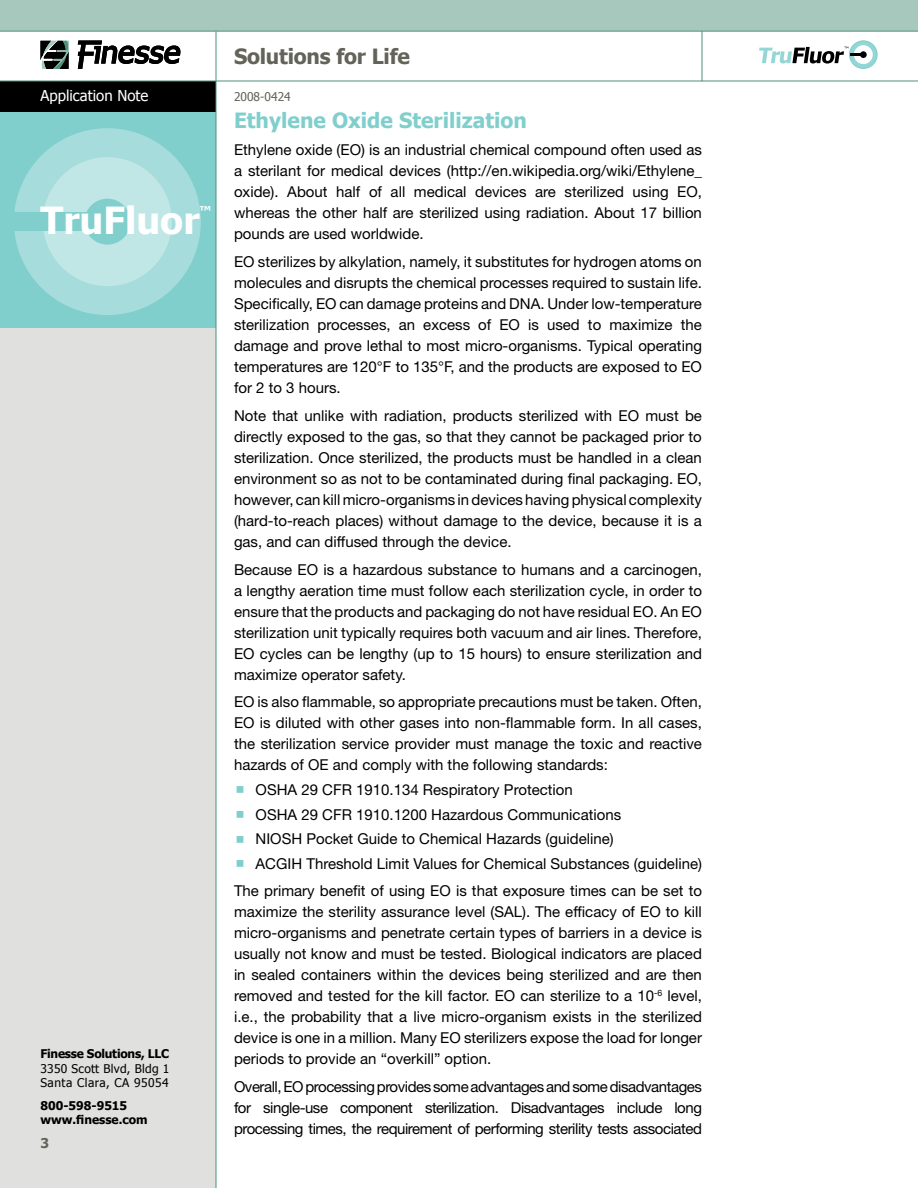
<style>
.page{position:relative;width:918px;height:1188px;background:#fff}
.page>*{position:absolute;margin:0;border:0;box-sizing:border-box;transform-origin:0 0}
.t1{font:700 37.35px "Tahoma";color:#fff}
.t2{font:700 21px "Tahoma";color:#80cfcd}
.t3{font:700 21px "Tahoma";letter-spacing:-.01em;color:#636359}
.t4{font:15px/21px "Helvetica Neue LT Std";color:#000;text-align:justify}
.t5{font:15px "Tahoma";color:#fff}
.t6{font:700 13.5px "Tahoma";color:#636359}
.t7{font:700 13.5px "Tahoma";color:#fff}
.t8{font:12px/14.4px "Tahoma";letter-spacing:.025em;color:#000}
.t9{font:700 12px/14.4px "Tahoma";color:#000}
.t10{font:700 12px "Tahoma";letter-spacing:-.02em;color:#000}
.t11{font:12px "Tahoma";color:#636359}
</style>
<div class="page">
<div style="left:0;top:112px;width:216px;height:1076px;background:#e0e0de"></div>
<div style="left:0;top:0;width:918px;height:31px;background:#a6c8bd"></div>
<hr style="left:0;top:31px;width:918px;height:1px;background:#4d917b">
<div style="left:0;top:81px;width:216px;height:31px;background:#000"></div>
<hr style="left:0;top:81px;width:918px;height:1px;background:#4d917b">
<svg style="left:40px;top:41px;width:29px;height:28px"></svg>
<svg style="left:78px;top:40px;width:102px;height:29px"></svg>
<hr style="left:702px;top:31px;width:1px;height:50px;background:#4d917b">
<div style="left:850px;top:41px;width:27px;height:27px;background:#93d6d5;border-radius:50%"></div>
<div style="left:854px;top:45px;width:19px;height:19px;background:#fff;border-radius:50%"></div>
<svg style="left:759px;top:47px;width:103px;height:17px"></svg>
<div style="left:849px;top:40px;width:28px;height:29px;border:1px solid #80cfcd;border-radius:50%"></div>
<div style="left:860px;top:51px;width:7px;height:7px;background:#000;border-radius:50%"></div>
<div style="left:0;top:112px;width:216px;height:216px;background:#80cfcd"></div>
<div style="left:13px;top:127px;width:189px;height:189px;background:#a6dddc;border-radius:50%"></div>
<div style="left:43px;top:157px;width:129px;height:129px;background:#c0e7e6;border-radius:50%"></div>
<div style="left:13px;top:213px;width:88px;height:18px;background:#80cfcd"></div>
<div style="left:84px;top:199px;width:46px;height:46px;background:#80cfcd;border-radius:50%"></div>
<hr style="left:216px;top:32px;width:1px;height:1156px;background:#4d917b">
<p class="t5" style="left:40px;top:86px;width:109px">Application Note</p>
<h1 class="t1" style="left:40px;top:194px;width:161px">TruFluor</h1>
<p class="t7" style="left:200px;top:202px;width:13px">™</p>
<p class="t10" style="left:40px;top:1046px;width:130px">Finesse Solutions, LLC</p>
<p class="t8" style="left:40px;top:1061px;width:130px">3350 Scott Blvd, Bldg 1<br>Santa Clara, CA 95054</p>
<p class="t9" style="left:40px;top:1098px;width:109px">800-598-9515 www.finesse.com</p>
<p class="t6" style="left:40px;top:1134px;width:10px">3</p>
<h2 class="t3" style="left:234px;top:41px;width:177px">Solutions for Life</h2>
<p class="t11" style="left:234px;top:89px;width:58px">2008-0424</p>
<h2 class="t2" style="left:234px;top:105px;width:294px">Ethylene Oxide Sterilization</h2>
<p class="t4" style="left:234px;top:139px;width:470px">Ethylene oxide (EO) is an industrial chemical compound often used as a sterilant for medical devices (http://en.wikipedia.org/wiki/Ethylene_ oxide). About half of all medical devices are sterilized using EO, whereas the other half are sterilized using radiation. About 17 billion pounds are used worldwide.</p>
<p class="t4" style="left:234px;top:251px;width:470px">EO sterilizes by alkylation, namely, it substitutes for hydrogen atoms on molecules and disrupts the chemical processes required to sustain life.<br>Specifically, EO can damage proteins and DNA. Under low-temperature sterilization processes, an excess of EO is used to maximize the damage and prove lethal to most micro-organisms. Typical operating temperatures are 120°F to 135°F, and the products are exposed to EO for 2 to 3 hours.</p>
<p class="t4" style="left:234px;top:405px;width:470px">Note that unlike with radiation, products sterilized with EO must be directly exposed to the gas, so that they cannot be packaged prior to sterilization. Once sterilized, the products must be handled in a clean environment so as not to be contaminated during final packaging. EO, however, can kill micro-organisms in devices having physical complexity (hard-to-reach places) without damage to the device, because it is a gas, and can diffused through the device.</p>
<p class="t4" style="left:234px;top:559px;width:470px">Because EO is a hazardous substance to humans and a carcinogen, a lengthy aeration time must follow each sterilization cycle, in order to ensure that the products and packaging do not have residual EO. An EO sterilization unit typically requires both vacuum and air lines. Therefore, EO cycles can be lengthy (up to 15 hours) to ensure sterilization and maximize operator safety.</p>
<p class="t4" style="left:234px;top:691px;width:470px">EO is also flammable, so appropriate precautions must be taken. Often, EO is diluted with other gases into non-flammable form. In all cases, the sterilization service provider must manage the toxic and reactive hazards of OE and comply with the following standards:</p>
<p class="t4" style="left:256px;top:777px;width:448px;line-height:24.5px;text-align:left">OSHA 29 CFR 1910.134 Respiratory Protection<br>OSHA 29 CFR 1910.1200 Hazardous Communications<br>NIOSH Pocket Guide to Chemical Hazards (guideline)<br>ACGIH Threshold Limit Values for Chemical Substances (guideline)</p>
<p class="t4" style="left:234px;top:880px;width:470px">The primary benefit of using EO is that exposure times can be set to maximize the sterility assurance level (SAL). The efficacy of EO to kill micro-organisms and penetrate certain types of barriers in a device is usually not know and must be tested. Biological indicators are placed in sealed containers within the devices being sterilized and are then removed and tested for the kill factor. EO can sterilize to a 10<sup>-6</sup> level, i.e., the probability that a live micro-organism exists in the sterilized device is one in a million. Many EO sterilizers expose the load for longer periods to provide an “overkill” option.</p>
<p class="t4" style="left:234px;top:1076px;width:469px">Overall, EO processing provides some advantages and some disadvantages for single-use component sterilization. Disadvantages include long processing times, the requirement of performing sterility tests associated</p>
</div>
